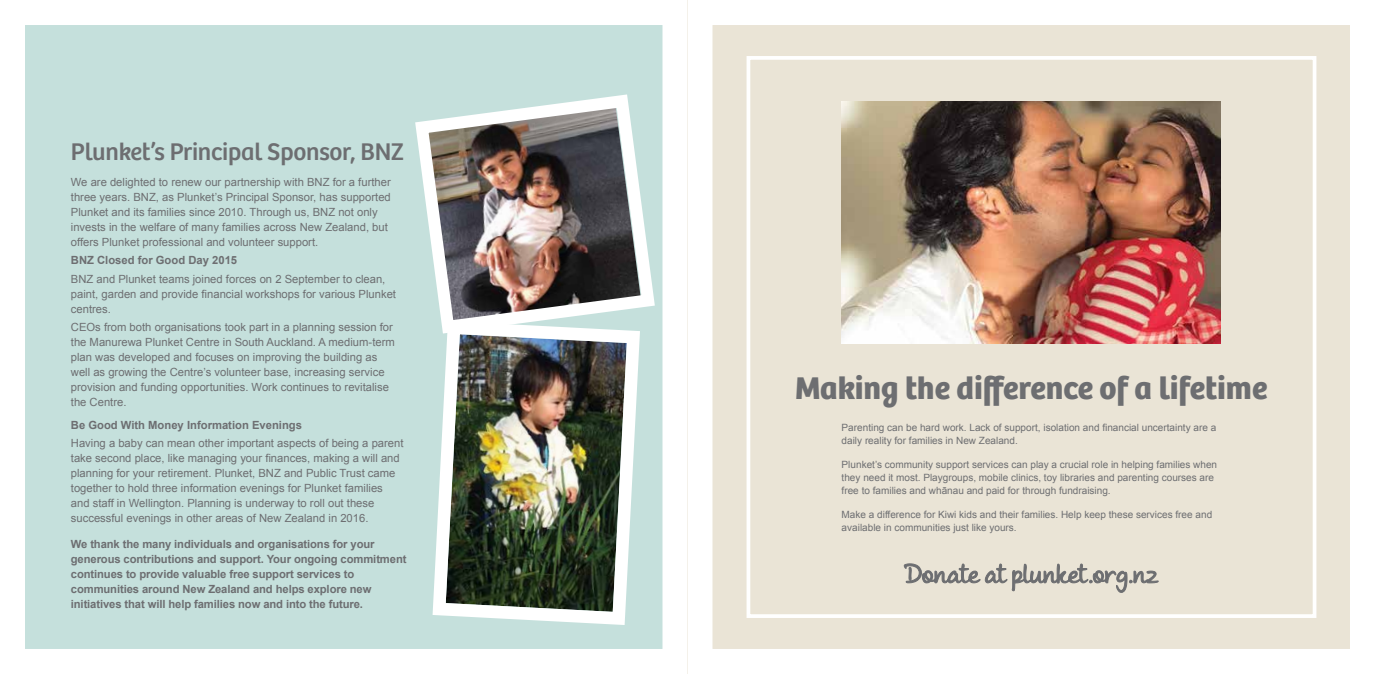
<style>
.page{position:relative;width:1375px;height:674px;background:#fff}
.page>*{position:absolute;margin:0;border:0;box-sizing:border-box;transform-origin:0 0}
.t1{font:700 32.5px "Bree";color:#6d6e71}
.t2{font:25px "Bree";letter-spacing:-.01em;color:#6d6e71}
.t3{font:11.25px/15px "Arial";color:#6d6e71}
.t4{font:700 11.25px/15px "Arial";letter-spacing:-.01em;color:#6d6e71}
.t5{font:10px/13.1px "Arial";color:#6d6e71}
</style>
<div class="page">
<div style="left:12px;top:12px;width:663px;height:649px;background:#c5e0dc"></div>
<div style="left:0;top:0;width:687px;height:673px;border:25px solid #fff"></div>
<img style="left:415px;top:94px;width:240px;height:220px">
<img style="left:432px;top:314px;width:208px;height:311px">
<div style="left:687px;top:0;width:688px;height:673px;background:#eae4d6"></div>
<div style="left:687px;top:0;width:688px;height:673px;border:25px solid #fff"></div>
<svg style="left:746px;top:56px;width:571px;height:562px"></svg>
<svg style="left:904px;top:562px;width:254px;height:30px"></svg>
<img style="left:842px;top:101px;width:379px;height:242px">
<h2 class="t2" style="left:71px;top:136px;width:334px">Plunket’s Principal Sponsor, BNZ</h2>
<p class="t3" style="left:71px;top:174px;width:321px">We are delighted to renew our partnership with BNZ for a further three years. BNZ, as Plunket’s Principal Sponsor, has supported Plunket and its families since 2010. Through us, BNZ not only invests in the welfare of many families across New Zealand, but offers Plunket professional and volunteer support.</p>
<p class="t4" style="left:71px;top:253px;width:168px">BNZ Closed for Good Day 2015</p>
<p class="t3" style="left:71px;top:271px;width:327px">BNZ and Plunket teams joined forces on 2 September to clean, paint, garden and provide financial workshops for various Plunket centres.</p>
<p class="t3" style="left:71px;top:320px;width:325px">CEOs from both organisations took part in a planning session for the Manurewa Plunket Centre in South Auckland. A medium-term plan was developed and focuses on improving the building as well as growing the Centre’s volunteer base, increasing service provision and funding opportunities. Work continues to revitalise the Centre.</p>
<p class="t4" style="left:71px;top:417px;width:233px">Be Good With Money Information Evenings</p>
<p class="t3" style="left:71px;top:435px;width:334px">Having a baby can mean other important aspects of being a parent take second place, like managing your finances, making a will and planning for your retirement. Plunket, BNZ and Public Trust came together to hold three information evenings for Plunket families and staff in Wellington. Planning is underway to roll out these successful evenings in other areas of New Zealand in 2016.</p>
<p class="t4" style="left:71px;top:536px;width:337px">We thank the many individuals and organisations for your generous contributions and support. Your ongoing commitment continues to provide valuable free support services to communities around New Zealand and helps explore new initiatives that will help families now and into the future.</p>
<h1 class="t1" style="left:795px;top:367px;width:473px">Making the difference of a lifetime</h1>
<p class="t5" style="left:842px;top:421px;width:376px">Parenting can be hard work. Lack of support, isolation and financial uncertainty are a daily reality for families in New Zealand.</p>
<p class="t5" style="left:842px;top:458px;width:377px">Plunket’s community support services can play a crucial role in helping families when they need it most. Playgroups, mobile clinics, toy libraries and parenting courses are free to families and whānau and paid for through fundraising.</p>
<p class="t5" style="left:842px;top:508px;width:372px">Make a difference for Kiwi kids and their families. Help keep these services free and available in communities just like yours.</p>
</div>
